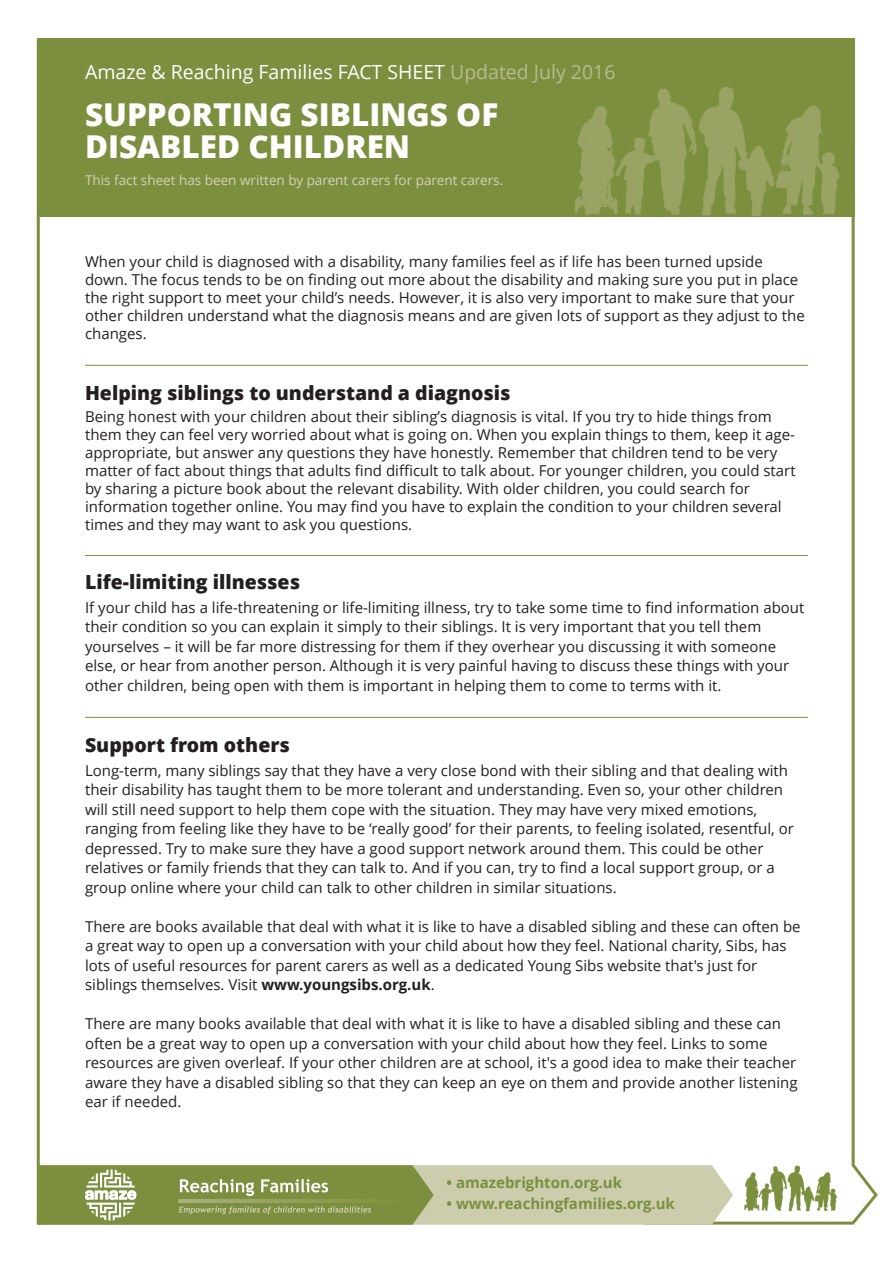
<style>
.page{position:relative;width:893px;height:1263px;background:#fff}
.page>*{position:absolute;margin:0;border:0;box-sizing:border-box;transform-origin:0 0}
.t1{font:800 36px "Open Sans";color:#fff}
.t2{font:800 31.5px/31.5px "Open Sans";color:#fff}
.t3{font:800 19.5px "Open Sans";color:#231f20}
.t4{font:19.5px "Open Sans";color:#fff}
.t5{font:15px/19.5px "Open Sans";color:#231f20}
.t6{font:700 15px "Open Sans";color:#7c8f3f}
.t7{font:13.5px "Open Sans";color:#d1d3b7}
.s1{color:#b6bc8f}
.s2{font-weight:700}
</style>
<div class="page">
<svg style="left:641px;top:217px;width:237px;height:1008px"></svg>
<img style="left:744px;top:1165px;width:94px;height:49px">
<hr style="left:37px;top:38px;width:3px;height:1187px;background:#7c8f3f">
<svg style="left:38px;top:1165px;width:695px;height:60px"></svg>
<hr style="left:85px;top:365px;width:723px;height:1px;background:#7c8f3f">
<hr style="left:85px;top:555px;width:723px;height:1px;background:#7c8f3f">
<div style="left:38px;top:38px;width:817px;height:179px;background:#7c8f3f"></div>
<img style="left:575px;top:87px;width:265px;height:130px">
<hr style="left:85px;top:717px;width:723px;height:1px;background:#7c8f3f">
<h3 class="t4" style="left:85px;top:58px;width:532px">Amaze &amp; Reaching Families FAcT SheeT <span class="s1">Updated July 2016</span></h3>
<h2 class="t2" style="left:85px;top:98px;width:415px">supporting siblings of disabled children</h2>
<p class="t7" style="left:85px;top:170px;width:420px">This fact sheet has been written by parent carers for parent carers.</p>
<h1 class="t1" style="left:85px;top:95px;width:273px">no diagnosis</h1>
<p class="t5" style="left:85px;top:252px;width:721px;line-height:18px">When your child is diagnosed with a disability, many families feel as if life has been turned upside down. The focus tends to be on finding out more about the disability and making sure you put in place the right support to meet your child’s needs. however, it is also very important to make sure that your other children understand what the diagnosis means and are given lots of support as they adjust to the changes.</p>
<h3 class="t3" style="left:85px;top:379px;width:427px">helping siblings to understand a diagnosis</h3>
<p class="t5" style="left:85px;top:408px;width:712px;line-height:18px">Being honest with your children about their sibling’s diagnosis is vital. If you try to hide things from them they can feel very worried about what is going on. When you explain things to them, keep it age&shy;appropriate, but answer any questions they have honestly. Remember that children tend to be very matter of fact about things that adults find difficult to talk about. For younger children, you could start by sharing a picture book about the relevant disability. With older children, you could search for information together online. You may find you have to explain the condition to your children several times and they may want to ask you questions.</p>
<h3 class="t3" style="left:85px;top:568px;width:217px">life-limiting illnesses</h3>
<p class="t5" style="left:85px;top:597px;width:721px">If your child has a life-threatening or life-limiting illness, try to take some time to find information about their condition so you can explain it simply to their siblings. It is very important that you tell them yourselves – it will be far more distressing for them if they overhear you discussing it with someone else, or hear from another person. Although it is very painful having to discuss these things with your other children, being open with them is important in helping them to come to terms with it.</p>
<h3 class="t3" style="left:85px;top:731px;width:206px">support from others</h3>
<p class="t5" style="left:85px;top:760px;width:710px">Long-term, many siblings say that they have a very close bond with their sibling and that dealing with their disability has taught them to be more tolerant and understanding. even so, your other children will still need support to help them cope with the situation. They may have very mixed emotions, ranging from feeling like they have to be ‘really good’ for their parents, to feeling isolated, resentful, or depressed. Try to make sure they have a good support network around them. This could be other relatives or family friends that they can talk to. And if you can, try to find a local support group, or a group online where your child can talk to other children in similar situations.</p>
<p class="t5" style="left:85px;top:916px;width:717px">There are books available that deal with what it is like to have a disabled sibling and these can often be a great way to open up a conversation with your child about how they feel. National charity, Sibs, has lots of useful resources for parent carers as well as a dedicated Young Sibs website that's just for siblings themselves. Visit <span class="s2">www.youngsibs.org.uk</span>.</p>
<p class="t5" style="left:85px;top:1014px;width:714px">There are many books available that deal with what it is like to have a disabled sibling and these can often be a great way to open up a conversation with your child about how they feel. Links to some resources are given overleaf. If your other children are at school, it's a good idea to make their teacher aware they have a disabled sibling so that they can keep an eye on them and provide another listening ear if needed.</p>
<p class="t6" style="left:446px;top:1172px;width:177px">• amazebrighton.org.uk</p>
<p class="t6" style="left:446px;top:1193px;width:230px">• www.reachingfamilies.org.uk</p>
</div>
